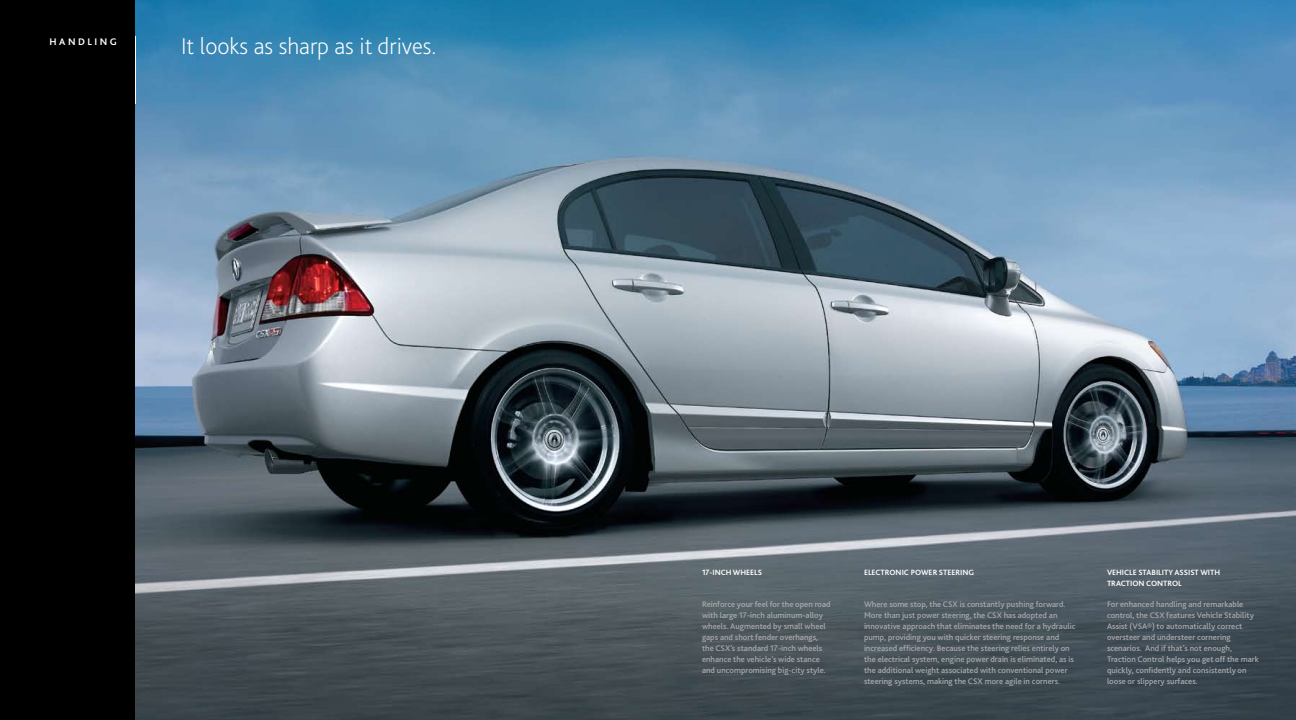
<style>
.page{position:relative;width:1296px;height:720px;background:#fff}
.page>*{position:absolute;margin:0;border:0;box-sizing:border-box;transform-origin:0 0}
.t1{font:200 24px "Bliss 2";color:#fff}
.t2{font:700 10px "Bliss 2";letter-spacing:.25em;color:#fff}
.t3{font:500 8.5px/11px "Bliss 2";color:#a8a9ac}
.t4{font:700 8px/11px "Bliss 2";color:#fff}
</style>
<div class="page">
<img style="left:135px;top:0;width:1161px;height:720px">
<div style="left:0;top:0;width:135px;height:720px;background:#000"></div>
<hr style="left:135px;top:36px;width:1px;height:68px;background:#fff">
<p class="t2" style="left:50px;top:35px;width:69px">HANDLING</p>
<h1 class="t1" style="left:181px;top:31px;width:257px">It looks as sharp as it drives.</h1>
<p class="t4" style="left:702px;top:567px;width:62px">17-INCH WHEELS</p>
<p class="t3" style="left:702px;top:599px;width:130px">Reinforce your feel for the open road with large 17-inch aluminum-alloy wheels. Augmented by small wheel gaps and short fender overhangs, the CSX’s standard 17-inch wheels enhance the vehicle’s wide stance and uncompromising big-city style.</p>
<p class="t4" style="left:864px;top:567px;width:112px">ELECTRon IC POWER STEERING</p>
<p class="t3" style="left:864px;top:599px;width:213px">Where some stop, the CSX is constantly pushing forward.<br>More than just power steering, the CSX has adopted an innovative approach that eliminates the need for a hydraulic pump, providing you with quicker steering response and increased efficiency. Because the steering relies entirely on the electrical system, engine power drain is eliminated, as is the additional weight associated with conventional power steering systems, making the CSX more agile in corners.</p>
<p class="t4" style="left:1107px;top:567px;width:115px">VEHICLE STABILITY ASSIST WITH<br>TRACTION CONTROL</p>
<p class="t3" style="left:1107px;top:599px;width:153px">For enhanced handling and remarkable control, the CSX features Vehicle Stability Assist (VSA®) to automatically correct oversteer and understeer cornering scenarios. And if that’s not enough, Traction Control helps you get off the mark quickly, confidently and consistently on loose or slippery surfaces.</p>
</div>
